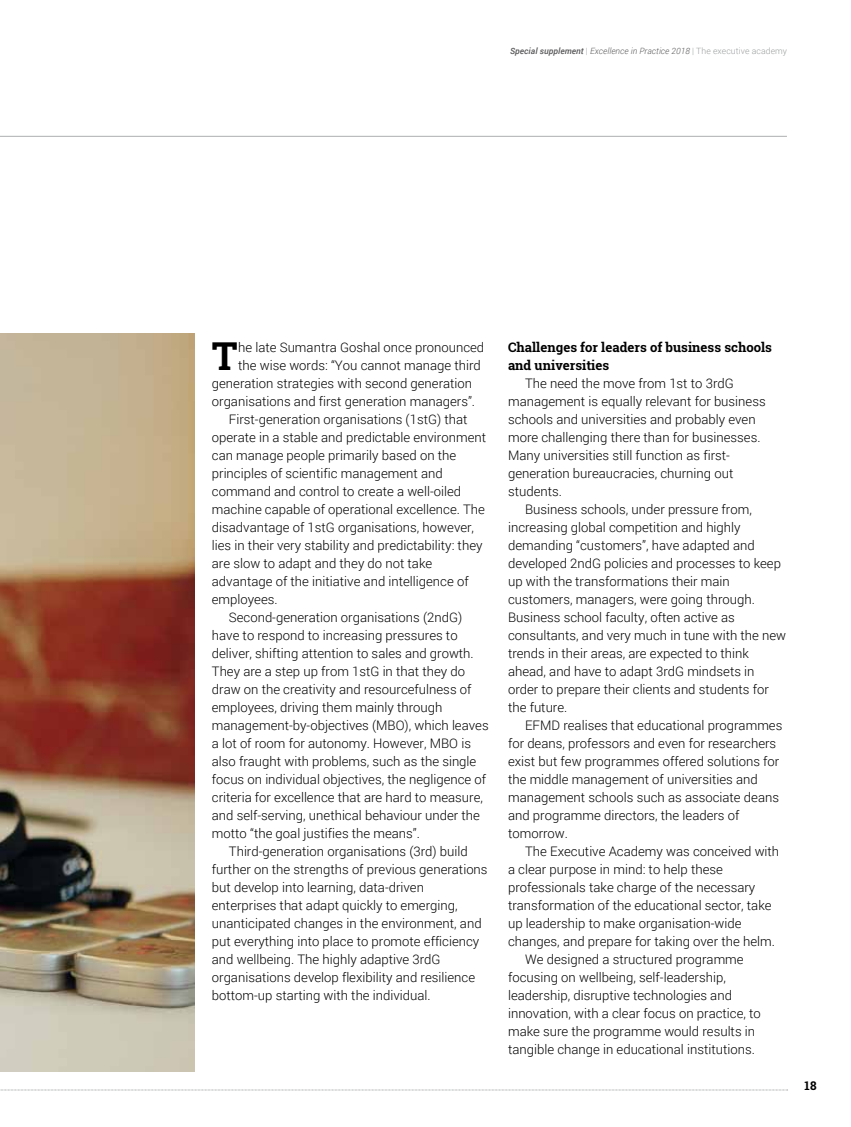
<style>
.page{position:relative;width:851px;height:1127px;background:#fff}
.page>*{position:absolute;margin:0;border:0;box-sizing:border-box;transform-origin:0 0}
.t1{font:700 38.4px "Roboto Slab";color:#000}
.t2{font:300 13.2px/18px "Roboto";color:#000}
.t3{font:700 13.2px/18px "Roboto Slab";color:#000}
.t4{font:700 12px "Roboto Slab";color:#000}
.t5{font:italic 300 8.7px "Roboto";letter-spacing:.01em;color:#58585a}
.s1{font-weight:500}
.s2{font-style:normal;color:#9c9e9f}
</style>
<div class="page">
<svg style="left:0;top:1089px;width:787px;height:1px"></svg>
<hr style="left:0;top:136px;width:786px;height:1px;background:#b1b3b4">
<img style="left:0;top:334px;width:195px;height:738px">
<p class="t5" style="left:510px;top:45px;width:278px"><span class="s1">Special supplement</span> <span class="s2">|</span> Excellence in Practice 2018 <span class="s2">| The executive academy</span></p>
<h1 class="t1" style="left:212px;top:330px;width:27px">T</h1>
<p class="t2" style="left:238px;top:338px;width:247px">he late Sumantra Goshal once pronounced</p>
<p class="t2" style="left:238px;top:356px;width:244px">the wise words: “You cannot manage third</p>
<p class="t2" style="left:212px;top:374px;width:262px">generation strategies with second generation</p>
<p class="t2" style="left:212px;top:392px;width:265px">organisations and first generation managers”.</p>
<p class="t2" style="left:229px;top:410px;width:240px">First-generation organisations (1stG) that</p>
<p class="t2" style="left:212px;top:428px;width:276px">operate in a stable and predictable environment</p>
<p class="t2" style="left:212px;top:446px;width:246px">can manage people primarily based on the</p>
<p class="t2" style="left:212px;top:464px;width:232px">principles of scientific management and</p>
<p class="t2" style="left:212px;top:482px;width:251px">command and control to create a well-oiled</p>
<p class="t2" style="left:212px;top:500px;width:274px">machine capable of operational excellence. The</p>
<p class="t2" style="left:212px;top:518px;width:264px">disadvantage of 1stG organisations, however,</p>
<p class="t2" style="left:212px;top:536px;width:272px">lies in their very stability and predictability: they</p>
<p class="t2" style="left:212px;top:554px;width:222px">are slow to adapt and they do not take</p>
<p class="t2" style="left:212px;top:572px;width:258px">advantage of the initiative and intelligence of</p>
<p class="t2" style="left:212px;top:590px;width:67px">employees.</p>
<p class="t2" style="left:229px;top:608px;width:235px">Second-generation organisations (2ndG)</p>
<p class="t2" style="left:212px;top:626px;width:247px">have to respond to increasing pressures to</p>
<p class="t2" style="left:212px;top:644px;width:263px">deliver, shifting attention to sales and growth.</p>
<p class="t2" style="left:212px;top:662px;width:255px">They are a step up from 1stG in that they do</p>
<p class="t2" style="left:212px;top:680px;width:261px">draw on the creativity and resourcefulness of</p>
<p class="t2" style="left:212px;top:698px;width:232px">employees, driving them mainly through</p>
<p class="t2" style="left:212px;top:716px;width:278px">management-by-objectives (MBO), which leaves</p>
<p class="t2" style="left:212px;top:734px;width:260px">a lot of room for autonomy. However, MBO is</p>
<p class="t2" style="left:212px;top:752px;width:266px">also fraught with problems, such as the single</p>
<p class="t2" style="left:212px;top:770px;width:276px">focus on individual objectives, the negligence of</p>
<p class="t2" style="left:212px;top:788px;width:272px">criteria for excellence that are hard to measure,</p>
<p class="t2" style="left:212px;top:806px;width:269px">and self-serving, unethical behaviour under the</p>
<p class="t2" style="left:212px;top:823px;width:210px">motto “the goal justifies the means”.</p>
<p class="t2" style="left:229px;top:841px;width:240px">Third-generation organisations (3rd) build</p>
<p class="t2" style="left:212px;top:859px;width:277px">further on the strengths of previous generations</p>
<p class="t2" style="left:212px;top:877px;width:214px">but develop into learning, data-driven</p>
<p class="t2" style="left:212px;top:895px;width:247px">enterprises that adapt quickly to emerging,</p>
<p class="t2" style="left:212px;top:913px;width:271px">unanticipated changes in the environment, and</p>
<p class="t2" style="left:212px;top:931px;width:269px">put everything into place to promote efficiency</p>
<p class="t2" style="left:212px;top:949px;width:230px">and wellbeing. The highly adaptive 3rdG</p>
<p class="t2" style="left:212px;top:967px;width:265px">organisations develop flexibility and resilience</p>
<p class="t2" style="left:212px;top:985px;width:220px">bottom-up starting with the individual.</p>
<p class="t3" style="left:508px;top:337px;width:265px">Challenges for leaders of business schools and universities</p>
<p class="t2" style="left:508px;top:373px;width:259px;text-indent:17px">The need the move from 1st to 3rdG management is equally relevant for business schools and universities and probably even more challenging there than for businesses.<br>Many universities still function as first&shy;generation bureaucracies, churning out students.</p>
<p class="t2" style="left:508px;top:499px;width:280px;text-indent:17px">Business schools, under pressure from, increasing global competition and highly demanding “customers”, have adapted and developed 2ndG policies and processes to keep up with the transformations their main customers, managers, were going through.<br>Business school faculty, often active as consultants, and very much in tune with the new trends in their areas, are expected to think ahead, and have to adapt 3rdG mindsets in order to prepare their clients and students for the future.</p>
<p class="t2" style="left:508px;top:715px;width:276px;text-indent:17px">EFMD realises that educational programmes for deans, professors and even for researchers exist but few programmes offered solutions for the middle management of universities and management schools such as associate deans and programme directors, the leaders of tomorrow.</p>
<p class="t2" style="left:525px;top:841px;width:256px">The Executive Academy was conceived with</p>
<p class="t2" style="left:508px;top:859px;width:216px">a clear purpose in mind: to help these</p>
<p class="t2" style="left:508px;top:877px;width:249px">professionals take charge of the necessary</p>
<p class="t2" style="left:508px;top:895px;width:265px">transformation of the educational sector, take</p>
<p class="t2" style="left:508px;top:913px;width:235px">up leadership to make organisation-wide</p>
<p class="t2" style="left:508px;top:931px;width:268px">changes, and prepare for taking over the helm.</p>
<p class="t2" style="left:525px;top:949px;width:220px">We designed a structured programme</p>
<p class="t2" style="left:508px;top:967px;width:219px">focusing on wellbeing, self-leadership,</p>
<p class="t2" style="left:508px;top:985px;width:225px">leadership, disruptive technologies and</p>
<p class="t2" style="left:508px;top:1003px;width:254px">innovation, with a clear focus on practice, to</p>
<p class="t2" style="left:508px;top:1021px;width:248px">make sure the programme would results in</p>
<p class="t2" style="left:508px;top:1039px;width:248px">tangible change in educational institutions.</p>
<p class="t4" style="left:804px;top:1077px;width:14px">18</p>
</div>
